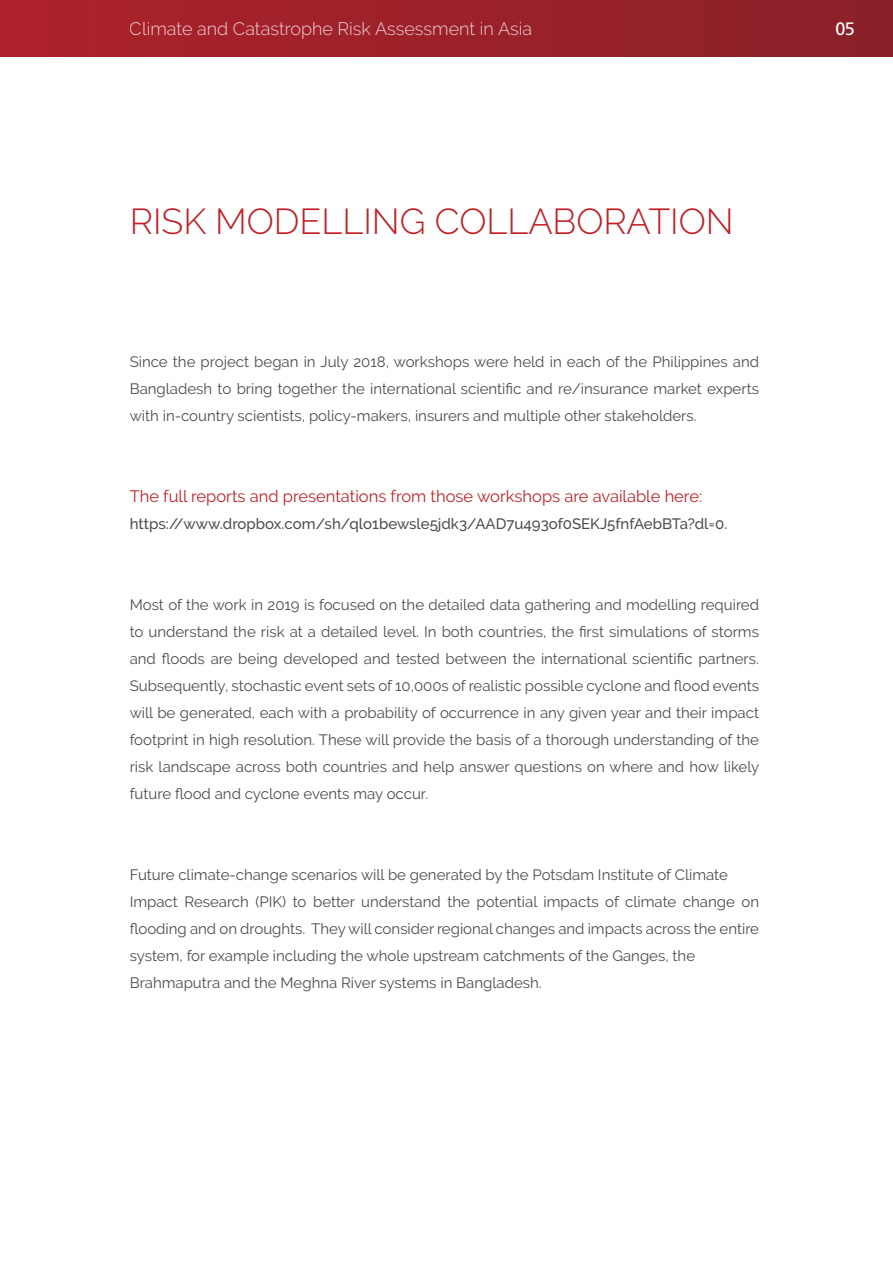
<style>
.page{position:relative;width:893px;height:1263px;background:#fff}
.page>*{position:absolute;margin:0;border:0;box-sizing:border-box;transform-origin:0 0}
.t1{font:300 36px "Raleway";color:#c02025}
.t2{font:300 18px "Raleway";color:#fff}
.t3{font:18px "Frutiger LT Std";color:#fff}
.t4{font:16.5px "Raleway";color:#be2427}
.t5{font:15px/27px "Raleway";color:#4b4c4d;text-align:justify}
.t6{font:500 15px "Raleway";color:#4b4c4d}
</style>
<div class="page">
<div style="left:0;top:0;width:893px;height:57px;background:linear-gradient(to right,#ad212a,#8a2129)"></div>
<p class="t2" style="left:130px;top:18px;width:404px">Climate and Catastrophe Risk Assessment in Asia</p>
<p class="t3" style="left:836px;top:18px;width:21px">05</p>
<h1 class="t1" style="left:130px;top:200px;width:605px">RISK MODELLING COLLABORATION</h1>
<p class="t5" style="left:130px;top:348px;width:631px">Since the project began in July 2018, workshops were held in each of the Philippines and Bangladesh to bring together the international scientific and re/insurance market experts with in-country scientists, policy-makers, insurers and multiple other stakeholders.</p>
<p class="t4" style="left:130px;top:487px;width:574px">The full reports and presentations from those workshops are available here:</p>
<p class="t6" style="left:130px;top:515px;width:599px">https://www.dropbox.com/sh/qlo1bewsle5jdk3/AAD7u493of0SEKJ5fnfAebBTa?dl=0.</p>
<p class="t5" style="left:130px;top:591px;width:631px">Most of the work in 2019 is focused on the detailed data gathering and modelling required to understand the risk at a detailed level. In both countries, the first simulations of storms and floods are being developed and tested between the international scientific partners.<br>Subsequently, stochastic event sets of 10,000s of realistic possible cyclone and flood events will be generated, each with a probability of occurrence in any given year and their impact footprint in high resolution. These will provide the basis of a thorough understanding of the risk landscape across both countries and help answer questions on where and how likely future flood and cyclone events may occur.</p>
<p class="t5" style="left:130px;top:861px;width:631px;text-align:left">Future climate-change scenarios will be generated by the Potsdam Institute of Climate Impact Research (PIK) to better understand the potential impacts of climate change on flooding and on droughts. They will consider regional changes and impacts across the entire system, for example including the whole upstream catchments of the Ganges, the Brahmaputra and the Meghna River systems in Bangladesh.</p>
</div>
